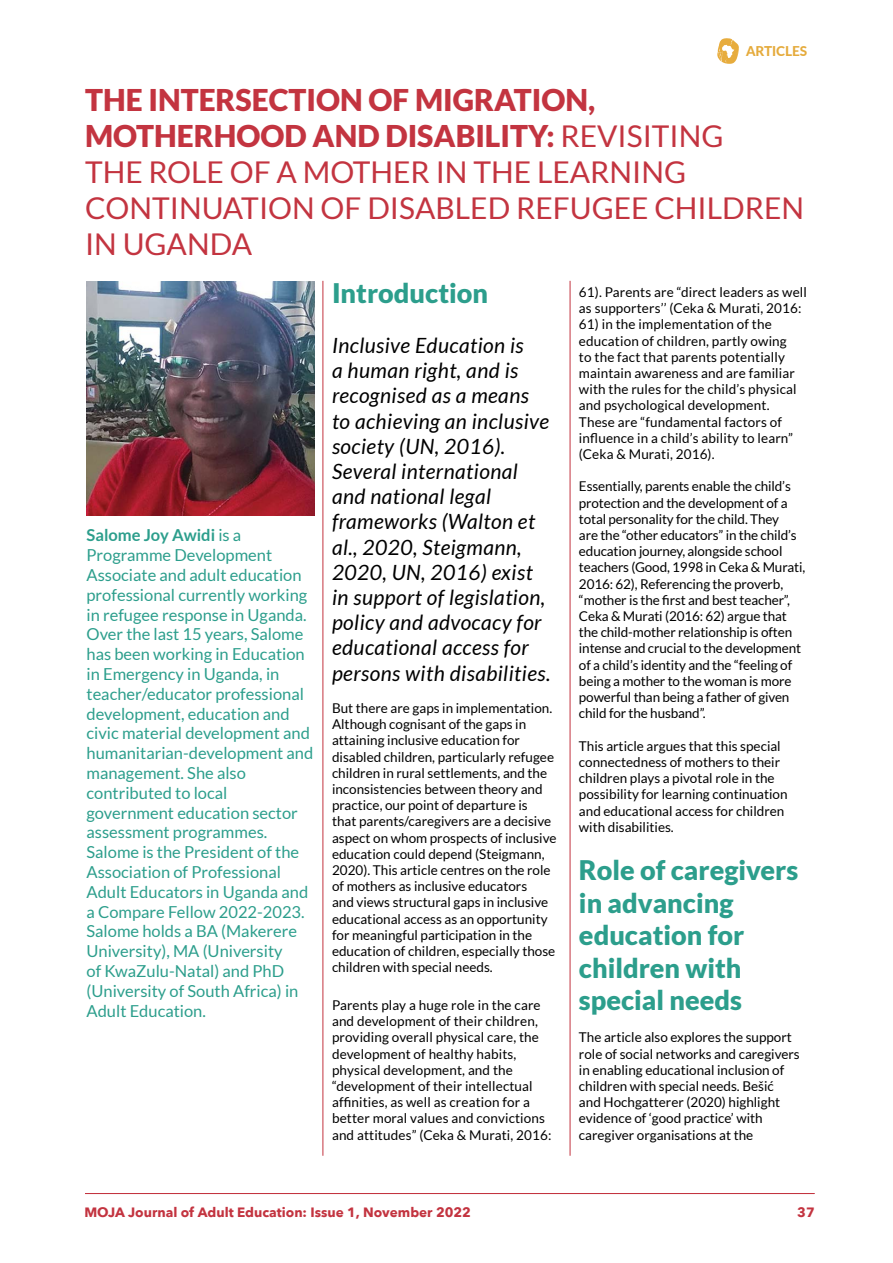
<style>
.page{position:relative;width:893px;height:1263px;background:#fff}
.page>*{position:absolute;margin:0;border:0;box-sizing:border-box;transform-origin:0 0}
.t1{font:30px/36px "Lato";color:#c33440}
.t2{font:900 27px/32.4px "Lato";color:#2c9e8c}
.t3{font:italic 21px/25.2px "Lato";letter-spacing:.02em;color:#000}
.t4{font:16.5px/19.8px "Lato";color:#2c9e8c}
.t5{font:13.5px/16.2px "Lato";color:#000}
.t6{font:700 13.5px "Avenir Next LT Pro";color:#c33440}
.t7{font:800 13.5px "Lato";color:#e5ab3c}
.s1{font-weight:900}
.s2{font-weight:700}
</style>
<div class="page">
<hr style="left:85px;top:1193px;width:730px;height:1px;background:#c33440">
<hr style="left:323px;top:281px;width:1px;height:875px;background:#c33440">
<hr style="left:570px;top:281px;width:1px;height:875px;background:#c33440">
<img style="left:86px;top:282px;width:229px;height:233px">
<svg style="left:717px;top:38px;width:22px;height:26px"></svg>
<p class="t7" style="left:746px;top:41px;width:63px">ARTICLES</p>
<h1 class="t1" style="left:85px;top:81px;width:721px"><span class="s1">THE INTERSECTION OF MIGRATION,<br>MOTHERHOOD AND DISABILITY:</span> REVISITING<br>THE ROLE OF A MOTHER IN THE LEARNING<br>CONTINUATION OF DISABLED REFUGEE CHILDREN<br>IN UGANDA</h1>
<h2 class="t2" style="left:332px;top:276px;width:158px">Introduction</h2>
<p class="t3" style="left:332px;top:333px;width:220px">Inclusive Education is<br>a human right, and is recognised as a means to achieving an inclusive society (UN, 2016).<br>Several international and national legal frameworks (Walton et al., 2020, Steigmann,<br>2020, UN, 2016) exist in support of legislation, policy and advocacy for educational access for persons with disabilities.</p>
<p class="t5" style="left:332px;top:700px;width:226px">But there are gaps in implementation.<br>Although cognisant of the gaps in attaining inclusive education for disabled children, particularly refugee children in rural settlements, and the inconsistencies between theory and practice, our point of departure is<br>that parents/caregivers are a decisive aspect on whom prospects of inclusive education could depend (Steigmann, 2020). This article centres on the role of mothers as inclusive educators<br>and views structural gaps in inclusive educational access as an opportunity for meaningful participation in the education of children, especially those children with special needs.</p>
<p class="t5" style="left:332px;top:997px;width:221px">Parents play a huge role in the care and development of their children, providing overall physical care, the development of healthy habits, physical development, and the “development of their intellectual affinities, as well as creation for a better moral values and convictions and attitudes” (Ceka &amp; Murati, 2016:</p>
<p class="t5" style="left:579px;top:284px;width:229px">61). Parents are “direct leaders as well as supporters’’ (Ceka &amp; Murati, 2016:</p>
<p class="t5" style="left:579px;top:316px;width:219px">61) in the implementation of the education of children, partly owing to the fact that parents potentially maintain awareness and are familiar with the rules for the child’s physical and psychological development.<br>These are “fundamental factors of influence in a child’s ability to learn” (Ceka &amp; Murati, 2016).</p>
<p class="t5" style="left:579px;top:478px;width:228px">Essentially, parents enable the child’s protection and the development of a total personality for the child. They<br>are the “other educators” in the child’s education journey, alongside school teachers (Good, 1998 in Ceka &amp; Murati, 2016: 62), Referencing the proverb, “mother is the first and best teacher”, Ceka &amp; Murati (2016: 62) argue that the child-mother relationship is often intense and crucial to the development of a child’s identity and the “feeling of being a mother to the woman is more powerful than being a father of given child for the husband”.</p>
<p class="t5" style="left:579px;top:738px;width:210px">This article argues that this special connectedness of mothers to their children plays a pivotal role in the possibility for learning continuation and educational access for children with disabilities.</p>
<h2 class="t2" style="left:579px;top:854px;width:221px">Role of caregivers in advancing education for children with special needs</h2>
<p class="t5" style="left:579px;top:1029px;width:222px">The article also explores the support role of social networks and caregivers in enabling educational inclusion of children with special needs. Bešić<br>and Hochgatterer (2020) highlight evidence of ‘good practice’ with caregiver organisations at the</p>
<p class="t4" style="left:87px;top:525px;width:228px"><span class="s2">Salome Joy Awidi</span> is a<br>Programme Development<br>Associate and adult education professional currently working in refugee response in Uganda.<br>Over the last 15 years, Salome has been working in Education in Emergency in Uganda, in teacher/educator professional development, education and civic material development and humanitarian-development and management. She also contributed to local government education sector assessment programmes.<br>Salome is the President of the<br>Association of Professional<br>Adult Educators in Uganda and a Compare Fellow 2022-2023.<br>Salome holds a BA (Makerere<br>University), MA (University<br>of KwaZulu-Natal) and PhD (University of South Africa) in<br>Adult Education.</p>
<p class="t6" style="left:84px;top:1204px;width:388px">MOJA Journal of Adult Education: Issue 1, November 2022</p>
<p class="t6" style="left:797px;top:1204px;width:19px">37</p>
</div>
